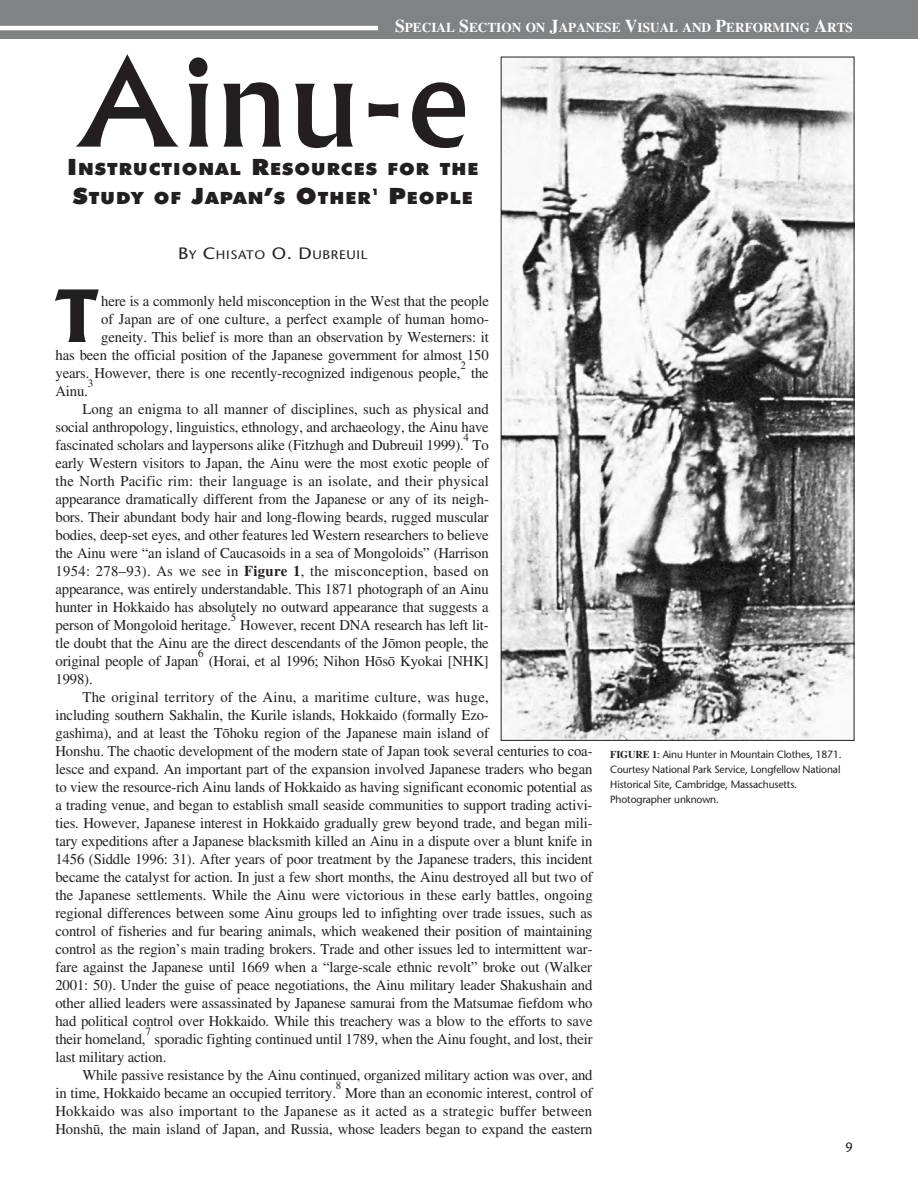
<style>
.page{position:relative;width:918px;height:1188px;background:#fff}
.page>*{position:absolute;margin:0;border:0;box-sizing:border-box;transform-origin:0 0}
.t1{font:500 118.5px "Albertus";color:#231f20;scale:1.1 1}
.t2{font:800 68.7px "Albertus";color:#231f20}
.t3{font:900 22.5px "Futura BT";color:#231f20;scale:1.1 1}
.t4{font:900 16.8px/28.5px "Futura BT";letter-spacing:.055em;color:#231f20;scale:1.1 1}
.t5{font:15px/18px "EAA Times";letter-spacing:-.01em;color:#231f20;text-align:justify}
.t6{font:15px "EAA Times";letter-spacing:.015em;color:#231f20}
.t7{font:700 13.5px "EAA Times";color:#fff}
.t8{font:13.5px "Stone Sans";color:#231f20;scale:.95 1}
.t9{font:12.3px "Stone Sans";letter-spacing:.045em;color:#231f20;scale:1.1 1}
.t10{font:11.25px "EAA Times";color:#231f20}
.t11{font:10.5px/15px "Stone Sans";letter-spacing:-.01em;color:#231f20}
.t12{font:900 9px "Futura BT";color:#231f20;scale:1.1 1}
.s1{font-size:18px}
.s2{font-size:22.5px}
.s3{font-size:16.5px}
.s4{font-weight:700}
.s5{font-family:"EAA Times";font-weight:700}
</style>
<div class="page">
<img style="left:503px;top:59px;width:349px;height:680px">
<div style="left:0;top:0;width:918px;height:38px;background:#808285"></div>
<hr style="left:0;top:26px;width:378px;height:4px;background:#fff">
<p class="t7" style="left:395px;top:23px;width:459px"><span class="s1">S</span>PECIAL <span class="s1">S</span>ECTION ON <span class="s1">J</span>APANESE <span class="s1">V</span>ISUAL AND <span class="s1">P</span>ERFORMING <span class="s1">A</span>RTS</p>
<h1 class="t1" style="left:76px;top:36px;width:360px">Ainu-e</h1>
<p class="t4" style="left:73px;top:156px;width:370px;text-indent:5px">NSTRUCTIONAL <span class="s2">R</span>ESOURCES FOR THE<br><span class="s2">S</span>TUDY OF <span class="s2">J</span>APAN<span class="s2">’</span>S <span class="s2">O</span>THER</p>
<h3 class="t3" style="left:67px;top:158px;width:11px">I</h3>
<p class="t12" style="left:372px;top:188px;width:8px">1</p>
<p class="t4" style="left:388px;top:185px;width:78px"><span class="s2">P</span>EOPLE</p>
<p class="t9" style="left:178px;top:250px;width:174px"><span class="s3">B</span>Y <span class="s3">C</span>HISATO <span class="s3">O. D</span>UBREUIL</p>
<h2 class="t2" style="left:55px;top:278px;width:44px">T</h2>
<p class="t5" style="left:101px;top:294px;width:389px">here is a commonly held misconception in the West that the people</p>
<p class="t5" style="left:101px;top:312px;width:389px">of Japan are of one culture, a perfect example of human homo-</p>
<p class="t5" style="left:101px;top:330px;width:389px">geneity. This belief is more than an observation by Westerners: it</p>
<p class="t5" style="left:55px;top:348px;width:435px">has been the official position of the Japanese government for almost 150</p>
<p class="t5" style="left:55px;top:366px;width:407px">years. However, there is one recently-recognized indigenous people,</p>
<p class="t10" style="left:460px;top:361px;width:7px">2</p>
<p class="t5" style="left:471px;top:366px;width:19px">the</p>
<p class="t10" style="left:88px;top:379px;width:7px">3</p>
<p class="t5" style="left:55px;top:402px;width:435px;text-indent:27px">Long an enigma to all manner of disciplines, such as physical and social anthropology, linguistics, ethnology, and archaeology, the Ainu have fascinated scholars and laypersons alike (Fitzhugh and Dubreuil 1999).</p>
<p class="t5" style="left:55px;top:384px;width:34px">Ainu.</p>
<p class="t10" style="left:464px;top:433px;width:7px">4</p>
<p class="t5" style="left:55px;top:438px;width:435px;text-indent:417px">To early Western visitors to Japan, the Ainu were the most exotic people of the North Pacific rim: their language is an isolate, and their physical appearance dramatically different from the Japanese or any of its neigh&shy;bors. Their abundant body hair and long-flowing beards, rugged muscular bodies, deep-set eyes, and other features led Western researchers to believe the Ainu were “an island of Caucasoids in a sea of Mongoloids” (Harrison 1954: 278–93). As we see in <span class="s4">Figure 1</span>, the misconception, based on appearance, was entirely understandable. This 1871 photograph of an Ainu hunter in Hokkaido has absolutely no outward appearance that suggests a person of Mongoloid heritage.</p>
<p class="t10" style="left:231px;top:613px;width:7px">5</p>
<p class="t5" style="left:55px;top:618px;width:435px;text-indent:185px">However, recent DNA research has left lit&shy;tle doubt that the Ainu are the direct descendants of the J¬mon people, the original people of Japan</p>
<p class="t10" style="left:198px;top:649px;width:7px">6</p>
<p class="t5" style="left:209px;top:654px;width:282px">(Horai, et al 1996; Nihon H¬s¬ Kyokai [NHK]</p>
<p class="t5" style="left:55px;top:672px;width:39px">1998).</p>
<p class="t6" style="left:82px;top:692px;width:408px">The original territory of the Ainu, a maritime culture, was huge,</p>
<p class="t5" style="left:55px;top:708px;width:435px">including southern Sakhalin, the Kurile islands, Hokkaido (formally Ezo-</p>
<p class="t5" style="left:55px;top:726px;width:435px">gashima), and at least the T¬hoku region of the Japanese main island of</p>
<p class="t5" style="left:55px;top:744px;width:539px">Honshu. The chaotic development of the modern state of Japan took several centuries to coa-</p>
<p class="t5" style="left:55px;top:762px;width:539px">lesce and expand. An important part of the expansion involved Japanese traders who began</p>
<p class="t5" style="left:55px;top:780px;width:539px">to view the resource-rich Ainu lands of Hokkaido as having significant economic potential as</p>
<p class="t5" style="left:55px;top:798px;width:539px">a trading venue, and began to establish small seaside communities to support trading activi-</p>
<p class="t5" style="left:55px;top:816px;width:539px">ties. However, Japanese interest in Hokkaido gradually grew beyond trade, and began mili-</p>
<p class="t5" style="left:55px;top:834px;width:539px">tary expeditions after a Japanese blacksmith killed an Ainu in a dispute over a blunt knife in</p>
<p class="t5" style="left:55px;top:852px;width:539px">1456 (Siddle 1996: 31). After years of poor treatment by the Japanese traders, this incident</p>
<p class="t5" style="left:55px;top:870px;width:539px">became the catalyst for action. In just a few short months, the Ainu destroyed all but two of</p>
<p class="t5" style="left:55px;top:888px;width:539px">the Japanese settlements. While the Ainu were victorious in these early battles, ongoing</p>
<p class="t5" style="left:55px;top:906px;width:539px">regional differences between some Ainu groups led to infighting over trade issues, such as</p>
<p class="t5" style="left:55px;top:924px;width:539px">control of fisheries and fur bearing animals, which weakened their position of maintaining</p>
<p class="t5" style="left:55px;top:942px;width:539px">control as the region’s main trading brokers. Trade and other issues led to intermittent war-</p>
<p class="t5" style="left:55px;top:960px;width:538px">fare against the Japanese until 1669 when a “large-scale ethnic revolt” broke out (Walker</p>
<p class="t5" style="left:55px;top:978px;width:539px">2001: 50). Under the guise of peace negotiations, the Ainu military leader Shakushain and</p>
<p class="t5" style="left:55px;top:996px;width:539px">other allied leaders were assassinated by Japanese samurai from the Matsumae fiefdom who</p>
<p class="t5" style="left:55px;top:1014px;width:539px">had political control over Hokkaido. While this treachery was a blow to the efforts to save</p>
<p class="t5" style="left:55px;top:1032px;width:92px">their homeland,</p>
<p class="t10" style="left:146px;top:1027px;width:7px">7</p>
<p class="t5" style="left:55px;top:1032px;width:539px;text-indent:99px">sporadic fighting continued until 1789, when the Ainu fought, and lost, their last military action.</p>
<p class="t5" style="left:55px;top:1068px;width:539px;text-indent:27px">While passive resistance by the Ainu continued, organized military action was over, and in time, Hokkaido became an occupied territory.</p>
<p class="t10" style="left:336px;top:1081px;width:7px">8</p>
<p class="t5" style="left:55px;top:1086px;width:539px;text-indent:290px">More than an economic interest, control of Hokkaido was also important to the Japanese as it acted as a strategic buffer between Honsh†, the main island of Japan, and Russia, whose leaders began to expand the eastern</p>
<p class="t11" style="left:610px;top:748px;width:233px"><span class="s5">FIGURE 1</span>: Ainu Hunter in Mountain Clothes, 1871.<br>Courtesy National Park Service, Longfellow National Historical Site, Cambridge, Massachusetts.<br>Photographer unknown.</p>
<p class="t8" style="left:846px;top:1142px;width:9px">9</p>
</div>
